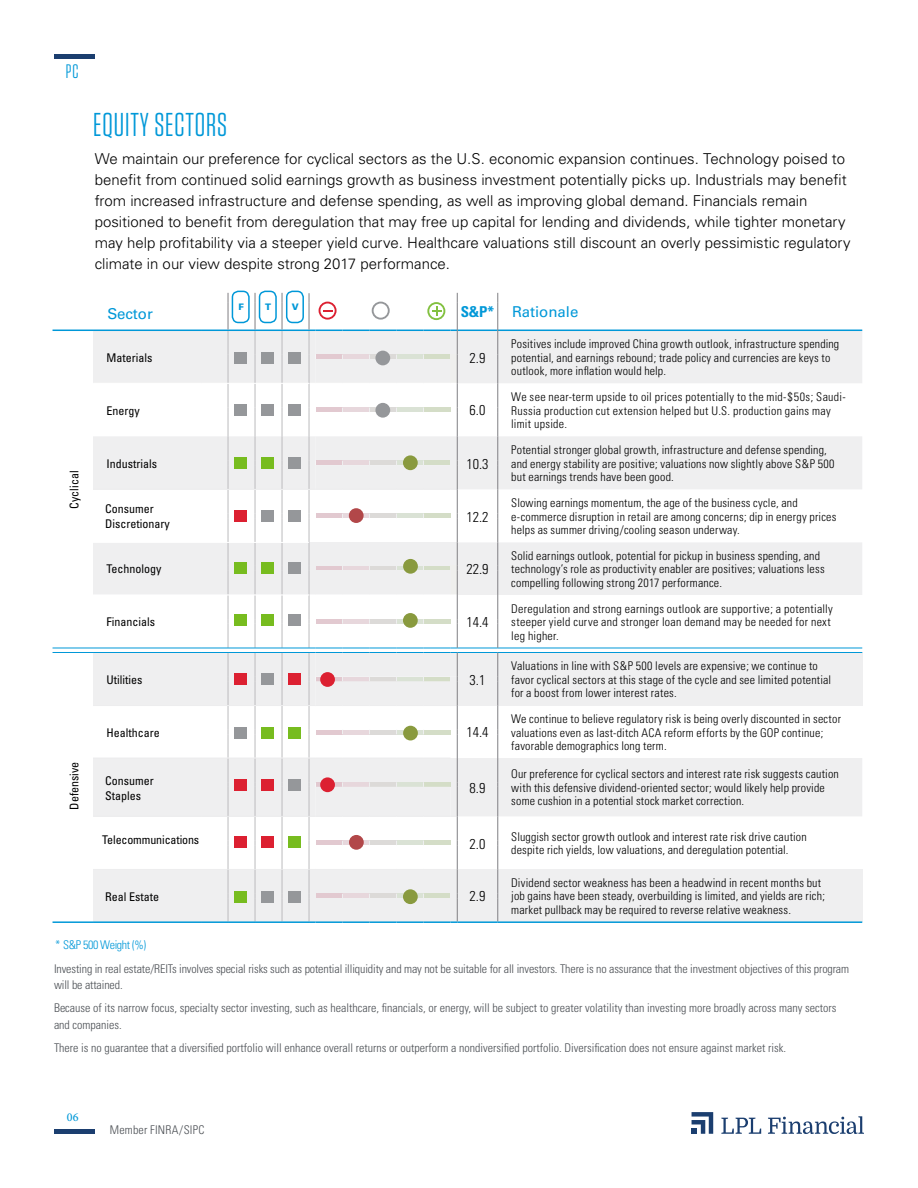
<style>
.page{position:relative;width:918px;height:1188px;background:#fff}
.page>*{position:absolute;margin:0;border:0;box-sizing:border-box;transform-origin:0 0}
.t1{font:33px "Tungsten Narrow";letter-spacing:.03em;color:#0098d8}
.t2{font:19.5px "Tungsten Narrow";color:#0098d8}
.t3{font:300 15px/21px "Univers";color:#000}
.t4{font:15px "Univers";color:#0098d8}
.t5{font:300 condensed 14.25px "Univers";color:#000}
.t6{font:300 condensed 12px/13.5px "Univers";letter-spacing:.015em;color:#000}
.t7{font:300 condensed 12px/16.5px "Univers";color:#4b4f54}
.t8{font:condensed 12px/15px "Univers";color:#000}
.t9{font:300 condensed 12px "Univers";letter-spacing:-.03em;color:#0098d8}
.t10{font:500 12px "Minion Pro";color:#0098d8}
.t11{font:900 9px "Univers";color:#0098d8}
.s1{font-weight:700;font-stretch:condensed}
</style>
<div class="page">
<hr style="left:54px;top:1130px;width:40px;height:4px;background:#1b3e6f">
<hr style="left:54px;top:54px;width:40px;height:4px;background:#1b3e6f">
<svg style="left:692px;top:1112px;width:21px;height:22px"></svg>
<svg style="left:721px;top:1118px;width:40px;height:16px"></svg>
<svg style="left:768px;top:1116px;width:96px;height:18px"></svg>
<hr style="left:53px;top:330px;width:40px;height:1px;background:#0098d8">
<hr style="left:53px;top:648px;width:40px;height:1px;background:#0098d8">
<hr style="left:53px;top:652px;width:40px;height:1px;background:#0098d8">
<hr style="left:53px;top:921px;width:40px;height:2px;background:#0098d8">
<svg style="left:93px;top:292px;width:769px;height:631px"></svg>
<div style="left:232px;top:291px;width:18px;height:32px;border:2px solid #0098d8;border-radius:6px"></div>
<div style="left:259px;top:291px;width:18px;height:32px;border:2px solid #0098d8;border-radius:6px"></div>
<div style="left:286px;top:291px;width:18px;height:32px;border:2px solid #0098d8;border-radius:6px"></div>
<div style="left:403px;top:559px;width:15px;height:15px;background:#899a3e;border-radius:50%"></div>
<h2 class="t2" style="left:66px;top:62px;width:14px">PC</h2>
<p class="t8" style="left:67px;top:509px;width:39px;rotate:-90deg">Cyclical</p>
<p class="t8" style="left:67px;top:810px;width:49px;rotate:-90deg">Defensive</p>
<h1 class="t1" style="left:93px;top:108px;width:135px">EQUITY SECTORS</h1>
<p class="t3" style="left:95px;top:148px;width:757px">We maintain our preference for cyclical sectors as the U.S. economic expansion continues. Technology poised to benefit from continued solid earnings growth as business investment potentially picks up. Industrials may benefit from increased infrastructure and defense spending, as well as improving global demand. Financials remain positioned to benefit from deregulation that may free up capital for lending and dividends, while tighter monetary may help profitability via a steeper yield curve. Healthcare valuations still discount an overly pessimistic regulatory climate in our view despite strong 2017 performance.</p>
<p class="t11" style="left:238px;top:301px;width:7px">F</p>
<p class="t11" style="left:265px;top:301px;width:8px">T</p>
<p class="t11" style="left:292px;top:301px;width:9px">V</p>
<p class="t4" style="left:107px;top:305px;width:47px">Sector</p>
<p class="t4" style="left:461px;top:303px;width:119px"><span class="s1">S&amp;P*</span> Rationale</p>
<p class="t8" style="left:107px;top:350px;width:47px">Materials</p>
<p class="t5" style="left:470px;top:349px;width:17px">2.9</p>
<p class="t6" style="left:511px;top:337px;width:330px">Positives include improved China growth outlook, infrastructure spending potential, and earnings rebound; trade policy and currencies are keys to outlook, more inflation would help.</p>
<p class="t8" style="left:107px;top:403px;width:35px">Energy</p>
<p class="t5" style="left:470px;top:402px;width:17px">6.0</p>
<p class="t8" style="left:107px;top:456px;width:52px">Industrials</p>
<p class="t5" style="left:466px;top:455px;width:24px">10.3</p>
<p class="t8" style="left:105px;top:501px;width:66px">Consumer<br>Discretionary</p>
<p class="t5" style="left:466px;top:508px;width:24px">12.2</p>
<p class="t8" style="left:107px;top:562px;width:57px">Technology</p>
<p class="t5" style="left:466px;top:561px;width:24px">22.9</p>
<p class="t8" style="left:107px;top:614px;width:50px">Financials</p>
<p class="t5" style="left:466px;top:613px;width:24px">14.4</p>
<p class="t8" style="left:107px;top:672px;width:37px">Utilities</p>
<p class="t5" style="left:470px;top:671px;width:17px">3.1</p>
<p class="t8" style="left:107px;top:725px;width:55px">Healthcare</p>
<p class="t5" style="left:466px;top:724px;width:24px">14.4</p>
<p class="t8" style="left:105px;top:773px;width:50px">Consumer<br>Staples</p>
<p class="t5" style="left:470px;top:779px;width:17px">8.9</p>
<p class="t6" style="left:511px;top:390px;width:336px">We see near-term upside to oil prices potentially to the mid-$50s; Saudi-<br>Russia production cut extension helped but U.S. production gains may limit upside.</p>
<p class="t6" style="left:511px;top:443px;width:325px">Potential stronger global growth, infrastructure and defense spending, and energy stability are positive; valuations now slightly above S&amp;P 500 but earnings trends have been good.</p>
<p class="t6" style="left:511px;top:496px;width:327px">Slowing earnings momentum, the age of the business cycle, and e-commerce disruption in retail are among concerns; dip in energy prices helps as summer driving/cooling season underway.</p>
<p class="t6" style="left:511px;top:549px;width:315px">Solid earnings outlook, potential for pickup in business spending, and technology’s role as productivity enabler are positives; valuations less compelling following strong 2017 performance.</p>
<p class="t6" style="left:511px;top:602px;width:323px">Deregulation and strong earnings outlook are supportive; a potentially steeper yield curve and stronger loan demand may be needed for next leg higher.</p>
<p class="t6" style="left:511px;top:659px;width:322px">Valuations in line with S&amp;P 500 levels are expensive; we continue to favor cyclical sectors at this stage of the cycle and see limited potential for a boost from lower interest rates.</p>
<p class="t6" style="left:511px;top:712px;width:331px">We continue to believe regulatory risk is being overly discounted in sector valuations even as last-ditch ACA reform efforts by the GOP continue; favorable demographics long term.</p>
<p class="t6" style="left:511px;top:768px;width:329px">Our preference for cyclical sectors and interest rate risk suggests caution with this defensive dividend-oriented sector; would likely help provide some cushion in a potential stock market correction.</p>
<p class="t8" style="left:102px;top:832px;width:98px">Telecommunications</p>
<p class="t5" style="left:470px;top:835px;width:17px">2.0</p>
<p class="t6" style="left:511px;top:830px;width:297px">Sluggish sector growth outlook and interest rate risk drive caution despite rich yields, low valuations, and deregulation potential.</p>
<p class="t8" style="left:105px;top:889px;width:55px">Real Estate</p>
<p class="t5" style="left:470px;top:888px;width:17px">2.9</p>
<p class="t6" style="left:511px;top:876px;width:316px">Dividend sector weakness has been a headwind in recent months but job gains have been steady, overbuilding is limited, and yields are rich; market pullback may be required to reverse relative weakness.</p>
<p class="t9" style="left:55px;top:937px;width:92px">* S&amp;P 500 Weight (%)</p>
<p class="t7" style="left:54px;top:960px;width:797px">Investing in real estate/REITs involves special risks such as potential illiquidity and may not be suitable for all investors. There is no assurance that the investment objectives of this program will be attained.</p>
<p class="t7" style="left:54px;top:1000px;width:784px">Because of its narrow focus, specialty sector investing, such as healthcare, financials, or energy, will be subject to greater volatility than investing more broadly across many sectors and companies.</p>
<p class="t7" style="left:54px;top:1040px;width:734px">There is no guarantee that a diversified portfolio will enhance overall returns or outperform a nondiversified portfolio. Diversification does not ensure against market risk.</p>
<p class="t10" style="left:67px;top:1109px;width:13px">06</p>
<p class="t7" style="left:110px;top:1121px;width:96px">Member FINRA/SIPC</p>
</div>
